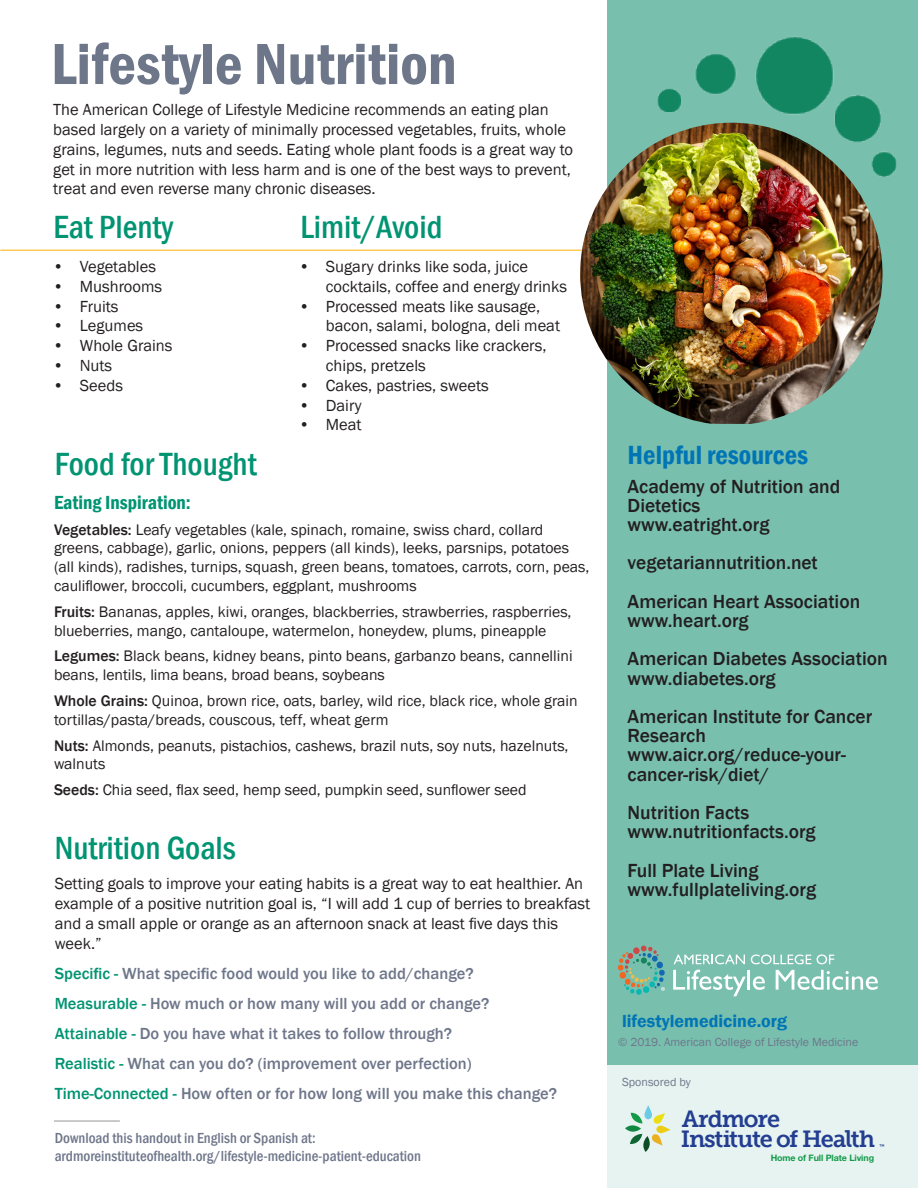
<style>
.page{position:relative;width:918px;height:1188px;background:#fff}
.page>*{position:absolute;margin:0;border:0;box-sizing:border-box;transform-origin:0 0}
.t1{font:600 condensed 60px "Franklin Gothic";color:#6e768a}
.t2{font:500 condensed 33px "Franklin Gothic";color:#009472}
.t3{font:600 condensed 27px "Franklin Gothic";color:#0075b6}
.t4{font:23.4px/20.5px "Museo Slab 700";letter-spacing:-.05em;color:#233e91}
.t5{font:500 19.5px/19.2px "Franklin Gothic";color:#231f20}
.t6{font:600 condensed 19.5px "Franklin Gothic";color:#009472}
.t7{font:600 18px "Franklin Gothic";color:#0075b6}
.t8{font:16.5px/19.8px "Franklin Gothic";color:#231f20}
.t9{font:500 16.5px "Franklin Gothic";color:#6e768a}
.t10{font:15.75px/18.9px "Franklin Gothic";color:#231f20}
.t11{font:500 condensed 15px/18px "Franklin Gothic";color:#6e768a}
.t12{font:12px "Franklin Gothic";color:#6e768a}
.t13{font:700 8.85px "Helvetica Neue LT Std";letter-spacing:-.01em;color:#129a48}
.t14{font:5.25px "Museo Slab 700";color:#233e91}
.s1{font-weight:500}
.s2{color:#009472}
</style>
<div class="page">
<div style="left:608px;top:0;width:310px;height:1188px;background:#78bfae"></div>
<hr style="left:0;top:250px;width:594px;height:1px;background:#fec955">
<div style="left:608px;top:1065px;width:310px;height:123px;background:#e6f3f0"></div>
<img style="left:657px;top:36px;width:240px;height:141px">
<img style="left:580px;top:123px;width:303px;height:301px">
<svg style="left:674px;top:954px;width:71px;height:10px"></svg>
<svg style="left:751px;top:954px;width:60px;height:10px"></svg>
<svg style="left:817px;top:954px;width:17px;height:10px"></svg>
<svg style="left:673px;top:970px;width:73px;height:26px"></svg>
<hr style="left:747px;top:970px;width:3px;height:20px;background:#fff">
<svg style="left:753px;top:976px;width:12px;height:14px"></svg>
<svg style="left:776px;top:970px;width:102px;height:20px"></svg>
<svg style="left:617px;top:945px;width:48px;height:50px"></svg>
<svg style="left:625px;top:1105px;width:45px;height:47px"></svg>
<hr style="left:54px;top:1121px;width:66px;height:1px;background:#939598">
<p class="t1" style="left:51px;top:24px;width:407px">Lifestyle Nutrition</p>
<p class="t8" style="left:53px;top:100px;width:521px">The American College of Lifestyle Medicine recommends an eating plan based largely on a variety of minimally processed vegetables, fruits, whole grains, legumes, nuts and seeds. Eating whole plant foods is a great way to get in more nutrition with less harm and is one of the best ways to prevent, treat and even reverse many chronic diseases.</p>
<p class="t2" style="left:54px;top:205px;width:121px">Eat Plenty</p>
<p class="t2" style="left:300px;top:205px;width:144px">Limit/Avoid</p>
<p class="t8" style="left:53px;top:257px;width:105px">• Vegetables</p>
<p class="t8" style="left:53px;top:277px;width:111px">• Mushrooms</p>
<p class="t8" style="left:53px;top:297px;width:67px">• Fruits</p>
<p class="t8" style="left:53px;top:316px;width:92px">• Legumes</p>
<p class="t8" style="left:53px;top:336px;width:121px">• Whole Grains</p>
<p class="t8" style="left:53px;top:356px;width:61px">• Nuts</p>
<p class="t8" style="left:53px;top:376px;width:72px">• Seeds</p>
<p class="t8" style="left:326px;top:257px;width:243px;text-indent:-27px">• Sugary drinks like soda, juice cocktails, coffee and energy drinks</p>
<p class="t8" style="left:326px;top:297px;width:236px;text-indent:-27px">• Processed meats like sausage, bacon, salami, bologna, deli meat</p>
<p class="t8" style="left:326px;top:336px;width:222px;text-indent:-27px">• Processed snacks like crackers, chips, pretzels</p>
<p class="t8" style="left:299px;top:376px;width:191px">• Cakes, pastries, sweets</p>
<p class="t8" style="left:299px;top:396px;width:64px">• Dairy</p>
<p class="t8" style="left:299px;top:415px;width:64px">• Meat</p>
<p class="t2" style="left:55px;top:442px;width:203px">Food for Thought</p>
<p class="t6" style="left:54px;top:489px;width:138px">Eating Inspiration:</p>
<p class="t10" style="left:54px;top:520px;width:537px"><span class="s1">Vegetables:</span> Leafy vegetables (kale, spinach, romaine, swiss chard, collard greens, cabbage), garlic, onions, peppers (all kinds), leeks, parsnips, potatoes (all kinds), radishes, turnips, squash, green beans, tomatoes, carrots, corn, peas, cauliflower, broccoli, cucumbers, eggplant, mushrooms</p>
<p class="t10" style="left:54px;top:603px;width:519px"><span class="s1">Fruits:</span> Bananas, apples, kiwi, oranges, blackberries, strawberries, raspberries, blueberries, mango, cantaloupe, watermelon, honeydew, plums, pineapple</p>
<p class="t10" style="left:54px;top:647px;width:520px"><span class="s1">Legumes:</span> Black beans, kidney beans, pinto beans, garbanzo beans, cannellini beans, lentils, lima beans, broad beans, soybeans</p>
<p class="t10" style="left:54px;top:692px;width:525px"><span class="s1">Whole Grains:</span> Quinoa, brown rice, oats, barley, wild rice, black rice, whole grain tortillas/pasta/breads, couscous, teff, wheat germ</p>
<p class="t10" style="left:54px;top:736px;width:516px"><span class="s1">Nuts:</span> Almonds, peanuts, pistachios, cashews, brazil nuts, soy nuts, hazelnuts, walnuts</p>
<p class="t10" style="left:54px;top:781px;width:474px"><span class="s1">Seeds:</span> Chia seed, flax seed, hemp seed, pumpkin seed, sunflower seed</p>
<p class="t2" style="left:55px;top:826px;width:183px">Nutrition Goals</p>
<p class="t8" style="left:55px;top:874px;width:537px">Setting goals to improve your eating habits is a great way to eat healthier. An example of a positive nutrition goal is, “I will add 1 cup of berries to breakfast and a small apple or orange as an afternoon snack at least five days this week.”</p>
<p class="t9" style="left:55px;top:963px;width:421px"><span class="s2">Specific -</span> What specific food would you like to add/change?</p>
<p class="t9" style="left:55px;top:993px;width:436px"><span class="s2">Measurable -</span> How much or how many will you add or change?</p>
<p class="t9" style="left:55px;top:1023px;width:399px"><span class="s2">Attainable -</span> Do you have what it takes to follow through?</p>
<p class="t9" style="left:55px;top:1053px;width:418px"><span class="s2">Realistic -</span> What can you do? (improvement over perfection)</p>
<p class="t9" style="left:55px;top:1083px;width:504px"><span class="s2">Time-Connected -</span> How often or for how long will you make this change?</p>
<p class="t11" style="left:55px;top:1129px;width:368px">Download this handout in English or Spanish at: ardmoreinstituteofhealth.org/lifestyle-medicine-patient-education</p>
<p class="t3" style="left:628px;top:437px;width:182px">Helpful resources</p>
<p class="t5" style="left:628px;top:477px;width:214px">Academy of Nutrition and<br>Dietetics</p>
<p class="t5" style="left:628px;top:515px;width:143px">www.eatright.org</p>
<p class="t5" style="left:628px;top:553px;width:192px">vegetariannutrition.net</p>
<p class="t5" style="left:628px;top:592px;width:234px">American Heart Association</p>
<p class="t5" style="left:628px;top:611px;width:123px">www.heart.org</p>
<p class="t5" style="left:628px;top:649px;width:262px">American Diabetes Association</p>
<p class="t5" style="left:628px;top:669px;width:150px">www.diabetes.org</p>
<p class="t5" style="left:628px;top:707px;width:246px">American Institute for Cancer<br>Research</p>
<p class="t5" style="left:628px;top:745px;width:220px">www.aicr.org/reduce-your&shy;cancer-risk/diet/</p>
<p class="t5" style="left:628px;top:803px;width:123px">Nutrition Facts</p>
<p class="t5" style="left:628px;top:822px;width:190px">www.nutritionfacts.org</p>
<p class="t5" style="left:628px;top:861px;width:132px">Full Plate Living</p>
<p class="t5" style="left:628px;top:880px;width:190px">www.fullplateliving.org</p>
<p class="t7" style="left:622px;top:1009px;width:167px">lifestylemedicine.org</p>
<p class="t12" style="left:618px;top:1035px;width:242px">© 2019. American College of Lifestyle Medicine</p>
<p class="t12" style="left:622px;top:1075px;width:70px">Sponsored by</p>
<p class="t4" style="left:681px;top:1108px;width:196px">Ardmore<br>Institute of Health</p>
<p class="t14" style="left:880px;top:1144px;width:7px">™</p>
<p class="t13" style="left:771px;top:1153px;width:105px">Home of Full Plate Living</p>
</div>
